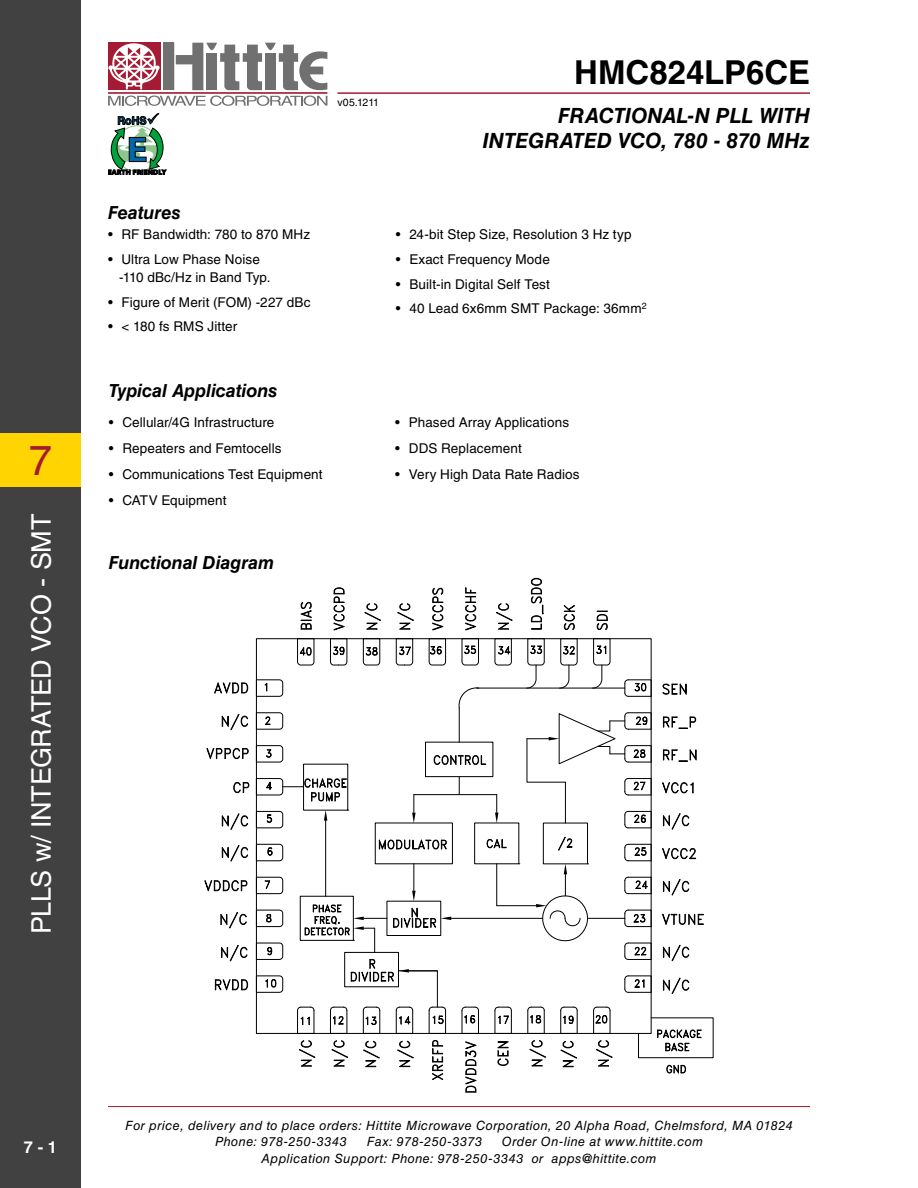
<style>
.page{position:relative;width:918px;height:1188px;background:#fff}
.page>*{position:absolute;margin:0;border:0;box-sizing:border-box;transform-origin:0 0}
.t1{font:42px "Helvetica LT Std";color:#a41b33}
.t2{font:700 33px "Helvetica LT Std";color:#000}
.t3{font:27px "Helvetica LT Std";letter-spacing:-.015em;color:#fff}
.t4{font:italic 700 21px/25.2px "Helvetica LT Std";letter-spacing:-.005em;color:#000;text-align:right}
.t5{font:italic 700 18px "Helvetica LT Std";letter-spacing:-.005em;color:#000}
.t6{font:700 16.5px "Helvetica LT Std";color:#fff}
.t7{font:13.5px/18px "Helvetica LT Std";letter-spacing:.01em;color:#000}
.t8{font:italic 12.75px/16.5px "Helvetica LT Std";letter-spacing:.035em;color:#000}
.t9{font:10.5px "Helvetica LT Std";letter-spacing:-.015em;color:#000}
</style>
<div class="page">
<hr style="left:108px;top:1106px;width:702px;height:1px;background:#a41b33">
<hr style="left:338px;top:92px;width:472px;height:2px;background:#a41b33">
<div style="left:163px;top:43px;width:11px;height:47px;background:#707071"></div>
<div style="left:108px;top:43px;width:52px;height:47px;background:#a41b33"></div>
<hr style="left:108px;top:92px;width:219px;height:2px;background:#a41b33">
<svg style="left:176px;top:43px;width:151px;height:47px"></svg>
<svg style="left:108px;top:96px;width:219px;height:10px"></svg>
<svg style="left:108px;top:43px;width:52px;height:46px"></svg>
<svg style="left:108px;top:113px;width:58px;height:62px"></svg>
<div style="left:0;top:0;width:81px;height:1188px;background:#414141"></div>
<div style="left:0;top:433px;width:81px;height:54px;background:#ffd400"></div>
<svg style="left:256px;top:679px;width:28px;height:18px"></svg>
<svg style="left:256px;top:712px;width:28px;height:18px"></svg>
<svg style="left:256px;top:745px;width:28px;height:18px"></svg>
<svg style="left:256px;top:811px;width:28px;height:18px"></svg>
<svg style="left:256px;top:843px;width:28px;height:19px"></svg>
<svg style="left:256px;top:876px;width:28px;height:19px"></svg>
<svg style="left:256px;top:909px;width:28px;height:18px"></svg>
<svg style="left:256px;top:942px;width:28px;height:18px"></svg>
<svg style="left:256px;top:975px;width:28px;height:18px"></svg>
<svg style="left:624px;top:679px;width:28px;height:18px"></svg>
<svg style="left:624px;top:843px;width:28px;height:19px"></svg>
<svg style="left:624px;top:876px;width:28px;height:19px"></svg>
<svg style="left:624px;top:909px;width:28px;height:19px"></svg>
<svg style="left:624px;top:942px;width:28px;height:18px"></svg>
<svg style="left:624px;top:975px;width:28px;height:18px"></svg>
<svg style="left:297px;top:1006px;width:18px;height:28px"></svg>
<svg style="left:461px;top:1006px;width:18px;height:28px"></svg>
<svg style="left:494px;top:1006px;width:18px;height:28px"></svg>
<svg style="left:560px;top:1006px;width:18px;height:28px"></svg>
<svg style="left:593px;top:1006px;width:18px;height:28px"></svg>
<svg style="left:297px;top:638px;width:18px;height:28px"></svg>
<svg style="left:363px;top:638px;width:18px;height:28px"></svg>
<svg style="left:428px;top:638px;width:18px;height:28px"></svg>
<svg style="left:461px;top:638px;width:18px;height:28px"></svg>
<svg style="left:494px;top:638px;width:18px;height:28px"></svg>
<svg style="left:214px;top:682px;width:35px;height:12px"></svg>
<svg style="left:221px;top:713px;width:28px;height:18px"></svg>
<svg style="left:206px;top:747px;width:43px;height:13px"></svg>
<svg style="left:233px;top:782px;width:17px;height:11px"></svg>
<svg style="left:221px;top:813px;width:28px;height:17px"></svg>
<svg style="left:221px;top:845px;width:28px;height:17px"></svg>
<svg style="left:204px;top:880px;width:44px;height:12px"></svg>
<svg style="left:220px;top:912px;width:27px;height:17px"></svg>
<svg style="left:221px;top:945px;width:27px;height:17px"></svg>
<svg style="left:215px;top:979px;width:33px;height:12px"></svg>
<svg style="left:596px;top:610px;width:12px;height:21px"></svg>
<svg style="left:662px;top:977px;width:28px;height:17px"></svg>
<svg style="left:331px;top:1040px;width:17px;height:27px"></svg>
<svg style="left:298px;top:1040px;width:18px;height:27px"></svg>
<svg style="left:363px;top:1040px;width:17px;height:28px"></svg>
<svg style="left:397px;top:1040px;width:17px;height:28px"></svg>
<svg style="left:432px;top:1040px;width:12px;height:40px"></svg>
<svg style="left:465px;top:1041px;width:12px;height:52px"></svg>
<svg style="left:497px;top:1041px;width:12px;height:25px"></svg>
<svg style="left:527px;top:1006px;width:20px;height:61px"></svg>
<svg style="left:560px;top:1040px;width:17px;height:28px"></svg>
<svg style="left:596px;top:1040px;width:17px;height:27px"></svg>
<div style="left:543px;top:823px;width:45px;height:41px;border:1px solid #000"></div>
<svg style="left:558px;top:836px;width:15px;height:15px"></svg>
<svg style="left:638px;top:1017px;width:76px;height:57px"></svg>
<svg style="left:330px;top:638px;width:18px;height:28px"></svg>
<svg style="left:395px;top:638px;width:19px;height:28px"></svg>
<svg style="left:662px;top:944px;width:28px;height:18px"></svg>
<svg style="left:662px;top:913px;width:42px;height:12px"></svg>
<svg style="left:662px;top:879px;width:28px;height:17px"></svg>
<svg style="left:662px;top:848px;width:34px;height:12px"></svg>
<svg style="left:662px;top:813px;width:28px;height:17px"></svg>
<svg style="left:662px;top:782px;width:32px;height:12px"></svg>
<svg style="left:663px;top:749px;width:34px;height:13px"></svg>
<svg style="left:663px;top:716px;width:33px;height:13px"></svg>
<svg style="left:662px;top:683px;width:25px;height:12px"></svg>
<svg style="left:563px;top:605px;width:12px;height:26px"></svg>
<svg style="left:530px;top:578px;width:13px;height:52px"></svg>
<svg style="left:496px;top:603px;width:17px;height:27px"></svg>
<svg style="left:465px;top:587px;width:12px;height:44px"></svg>
<svg style="left:432px;top:587px;width:12px;height:44px"></svg>
<svg style="left:397px;top:603px;width:17px;height:27px"></svg>
<svg style="left:364px;top:603px;width:17px;height:27px"></svg>
<svg style="left:333px;top:587px;width:12px;height:44px"></svg>
<svg style="left:300px;top:602px;width:12px;height:28px"></svg>
<svg style="left:378px;top:839px;width:69px;height:11px"></svg>
<svg style="left:433px;top:755px;width:54px;height:10px"></svg>
<div style="left:387px;top:901px;width:54px;height:35px;border:1px solid #000"></div>
<svg style="left:486px;top:839px;width:21px;height:10px"></svg>
<div style="left:344px;top:952px;width:55px;height:35px;border:1px solid #000"></div>
<svg style="left:495px;top:795px;width:3px;height:28px"></svg>
<svg style="left:412px;top:864px;width:4px;height:37px"></svg>
<svg style="left:412px;top:795px;width:4px;height:28px"></svg>
<svg style="left:256px;top:778px;width:91px;height:24px"></svg>
<svg style="left:393px;top:907px;width:58px;height:21px"></svg>
<hr style="left:451px;top:918px;width:92px;height:1px;background:#000">
<hr style="left:497px;top:905px;width:39px;height:1px;background:#000">
<hr style="left:496px;top:864px;width:1px;height:42px;background:#000">
<hr style="left:587px;top:918px;width:38px;height:1px;background:#000">
<svg style="left:304px;top:904px;width:83px;height:48px"></svg>
<svg style="left:536px;top:863px;width:53px;height:79px"></svg>
<svg style="left:324px;top:810px;width:3px;height:11px"></svg>
<hr style="left:325px;top:821px;width:1px;height:75px;background:#000">
<div style="left:425px;top:742px;width:68px;height:35px;border:1px solid #000"></div>
<hr style="left:477px;top:688px;width:148px;height:1px;background:#000">
<svg style="left:458px;top:687px;width:22px;height:21px"></svg>
<svg style="left:526px;top:638px;width:19px;height:51px"></svg>
<svg style="left:559px;top:638px;width:19px;height:51px"></svg>
<svg style="left:592px;top:638px;width:19px;height:51px"></svg>
<hr style="left:459px;top:708px;width:1px;height:34px;background:#000">
<svg style="left:526px;top:712px;width:126px;height:117px"></svg>
<svg style="left:330px;top:959px;width:117px;height:75px"></svg>
<hr style="left:414px;top:794px;width:83px;height:1px;background:#000">
<svg style="left:459px;top:777px;width:1px;height:17px"></svg>
<h1 class="t1" style="left:29px;top:436px;width:25px">7</h1>
<h3 class="t3" style="left:26px;top:934px;width:421px;rotate:-90deg">PLLS w/ Integrated VCO - SMT</h3>
<p class="t9" style="left:337px;top:96px;width:43px">v05.1211</p>
<h2 class="t2" style="left:574px;top:52px;width:237px">HMC824LP6CE</h2>
<h3 class="t4" style="left:483px;top:103px;width:329px">FRACTIONAL-N PLL WITH<br>INTEGRATED VCO, 780 - 870 MHz</h3>
<h3 class="t5" style="left:108px;top:201px;width:74px">Features</h3>
<p class="t7" style="left:108px;top:225px;width:204px">• RF Bandwidth: 780 to 870 MHz</p>
<p class="t7" style="left:119px;top:250px;width:153px;text-indent:-11px">• Ultra Low Phase Noise -110 dBc/Hz in Band Typ.</p>
<p class="t7" style="left:108px;top:293px;width:204px">• Figure of Merit (FOM) -227 dBc</p>
<p class="t7" style="left:108px;top:318px;width:131px">• &lt; 180 fs RMS Jitter</p>
<h3 class="t5" style="left:109px;top:379px;width:170px">Typical Applications</h3>
<p class="t7" style="left:109px;top:413px;width:167px">• Cellular/4G Infrastructure</p>
<p class="t7" style="left:109px;top:439px;width:174px">• Repeaters and Femtocells</p>
<p class="t7" style="left:109px;top:465px;width:215px">• Communications Test Equipment</p>
<p class="t7" style="left:109px;top:492px;width:119px">• CATV Equipment</p>
<h3 class="t5" style="left:109px;top:552px;width:167px">Functional Diagram</h3>
<p class="t7" style="left:396px;top:225px;width:237px">• 24-bit Step Size, Resolution 3 Hz typ</p>
<p class="t7" style="left:396px;top:250px;width:155px">• Exact Frequency Mode</p>
<p class="t7" style="left:396px;top:275px;width:156px">• Built-in Digital Self Test</p>
<p class="t7" style="left:396px;top:300px;width:253px">• 40 Lead 6x6mm SMT Package: 36mm<sup>2</sup></p>
<p class="t7" style="left:395px;top:413px;width:175px">• Phased Array Applications</p>
<p class="t7" style="left:395px;top:439px;width:128px">• DDS Replacement</p>
<p class="t7" style="left:395px;top:465px;width:186px">• Very High Data Rate Radios</p>
<p class="t6" style="left:24px;top:1138px;width:35px">7 - 1</p>
<p class="t8" style="left:215px;top:1117px;width:579px;text-indent:-90px">For price, delivery and to place orders: Hittite Microwave Corporation, 20 Alpha Road, Chelmsford, MA 01824<br>Phone: 978-250-3343</p>
<p class="t8" style="left:262px;top:1133px;width:443px;text-indent:240px">Order On-line at www.hittite.com<br>Application Support: Phone: 978-250-3343 or apps@hittite.com</p>
<p class="t8" style="left:367px;top:1133px;width:117px">Fax: 978-250-3373</p>
</div>
